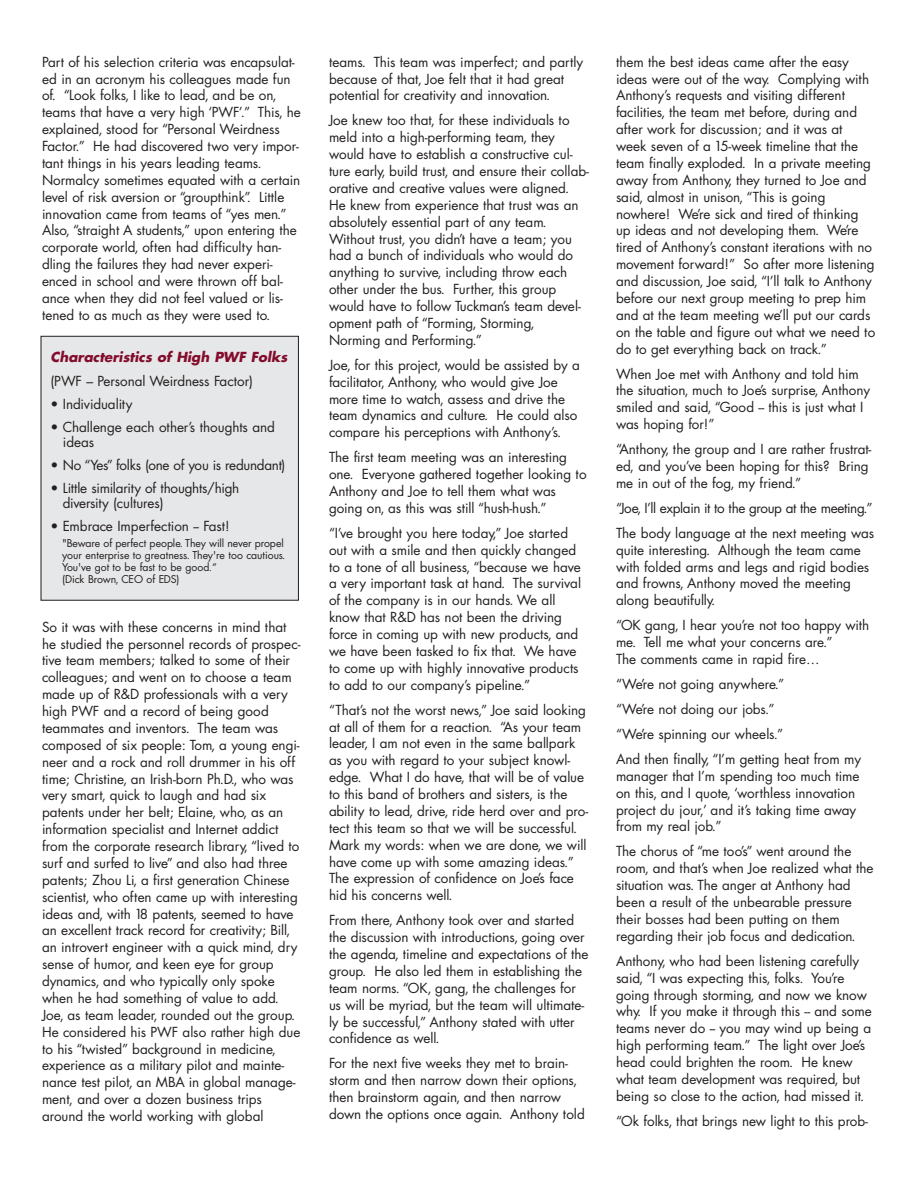
<style>
.page{position:relative;width:918px;height:1188px;background:#fff}
.page>*{position:absolute;margin:0;border:0;box-sizing:border-box;transform-origin:0 0}
.t1{font:13.5px/16.8px "Futura";letter-spacing:-.005em;color:#231f20}
.t2{font:13.5px "Futura";letter-spacing:-.025em;color:#231f20}
.t3{font:italic 700 13.5px "Futura";color:#830b2c}
.t4{font:10.5px/12px "Futura";letter-spacing:-.005em;color:#231f20}
</style>
<div class="page">
<div style="left:42px;top:337px;width:256px;height:263px;background:#e6e7e8"></div>
<div style="left:40px;top:336px;width:259px;height:265px;border:1px solid #231f20"></div>
<p class="t1" style="left:42px;top:54px;width:260px">Part of his selection criteria was encapsulat&shy;ed in an acronym his colleagues made fun of. “Look folks, I like to lead, and be on, teams that have a very high ‘PWF’.” This, he explained, stood for “Personal Weirdness Factor.” He had discovered two very impor&shy;tant things in his years leading teams.<br>Normalcy sometimes equated with a certain level of risk aversion or “groupthink”. Little innovation came from teams of “yes men.” Also, “straight A students,” upon entering the corporate world, often had difficulty han&shy;dling the failures they had never experi&shy;enced in school and were thrown off bal&shy;ance when they did not feel valued or lis&shy;tened to as much as they were used to.</p>
<p class="t3" style="left:51px;top:351px;width:241px">Characteristics of High PWF Folks</p>
<p class="t1" style="left:51px;top:374px;width:204px">(PWF – Personal Weirdness Factor)</p>
<p class="t1" style="left:51px;top:397px;width:84px">• Individuality</p>
<p class="t1" style="left:63px;top:421px;width:214px;line-height:15px;text-indent:-12px">• Challenge each other’s thoughts and ideas</p>
<p class="t2" style="left:51px;top:459px;width:236px">• No “Yes” folks (one of you is redundant)</p>
<p class="t1" style="left:63px;top:482px;width:178px;line-height:15px;text-indent:-12px">• Little similarity of thoughts/high diversity (cultures)</p>
<p class="t1" style="left:51px;top:519px;width:181px">• Embrace Imperfection -- Fast!</p>
<p class="t4" style="left:62px;top:538px;width:225px">"Beware of perfect people. They will never propel your enterprise to greatness. They're too cautious.<br>You've got to be fast to be good.“<br>(Dick Brown, CEO of EDS)</p>
<p class="t1" style="left:42px;top:619px;width:260px">So it was with these concerns in mind that he studied the personnel records of prospec&shy;tive team members; talked to some of their colleagues; and went on to choose a team made up of R&amp;D professionals with a very high PWF and a record of being good teammates and inventors. The team was composed of six people: Tom, a young engi&shy;neer and a rock and roll drummer in his off time; Christine, an Irish-born Ph.D., who was very smart, quick to laugh and had six patents under her belt; Elaine, who, as an information specialist and Internet addict from the corporate research library, “lived to surf and surfed to live” and also had three patents; Zhou Li, a first generation Chinese scientist, who often came up with interesting ideas and, with 18 patents, seemed to have an excellent track record for creativity; Bill, an introvert engineer with a quick mind, dry sense of humor, and keen eye for group dynamics, and who typically only spoke when he had something of value to add.<br>Joe, as team leader, rounded out the group.<br>He considered his PWF also rather high due to his “twisted” background in medicine, experience as a military pilot and mainte&shy;nance test pilot, an MBA in global manage&shy;ment, and over a dozen business trips around the world working with global</p>
<p class="t1" style="left:329px;top:54px;width:256px">teams. This team was imperfect; and partly because of that, Joe felt that it had great potential for creativity and innovation.</p>
<p class="t1" style="left:329px;top:113px;width:261px">Joe knew too that, for these individuals to meld into a high-performing team, they would have to establish a constructive cul&shy;ture early, build trust, and ensure their collab&shy;orative and creative values were aligned.<br>He knew from experience that trust was an absolutely essential part of any team.<br>Without trust, you didn’t have a team; you had a bunch of individuals who would do anything to survive, including throw each other under the bus. Further, this group would have to follow Tuckman’s team devel&shy;opment path of “Forming, Storming, Norming and Performing.”</p>
<p class="t1" style="left:329px;top:358px;width:252px">Joe, for this project, would be assisted by a facilitator, Anthony, who would give Joe more time to watch, assess and drive the team dynamics and culture. He could also compare his perceptions with Anthony’s.</p>
<p class="t1" style="left:329px;top:450px;width:259px">The first team meeting was an interesting one. Everyone gathered together looking to Anthony and Joe to tell them what was going on, as this was still “hush-hush.”</p>
<p class="t1" style="left:329px;top:526px;width:254px">“I’ve brought you here today,” Joe started out with a smile and then quickly changed to a tone of all business, “because we have a very important task at hand. The survival of the company is in our hands. We all know that R&amp;D has not been the driving force in coming up with new products, and we have been tasked to fix that. We have to come up with highly innovative products to add to our company’s pipeline.”</p>
<p class="t1" style="left:329px;top:702px;width:261px">“That’s not the worst news,” Joe said looking at all of them for a reaction. “As your team leader, I am not even in the same ballpark as you with regard to your subject knowl&shy;edge. What I do have, that will be of value to this band of brothers and sisters, is the ability to lead, drive, ride herd over and pro&shy;tect this team so that we will be successful.<br>Mark my words: when we are done, we will have come up with some amazing ideas.” The expression of confidence on Joe’s face hid his concerns well.</p>
<p class="t1" style="left:329px;top:913px;width:261px">From there, Anthony took over and started the discussion with introductions, going over the agenda, timeline and expectations of the group. He also led them in establishing the team norms. “OK, gang, the challenges for us will be myriad, but the team will ultimate&shy;ly be successful,” Anthony stated with utter confidence as well.</p>
<p class="t1" style="left:329px;top:1056px;width:257px">For the next five weeks they met to brain&shy;storm and then narrow down their options, then brainstorm again, and then narrow down the options once again. Anthony told</p>
<p class="t1" style="left:616px;top:54px;width:261px">them the best ideas came after the easy ideas were out of the way. Complying with Anthony’s requests and visiting different facilities, the team met before, during and after work for discussion; and it was at week seven of a 15-week timeline that the team finally exploded. In a private meeting away from Anthony, they turned to Joe and said, almost in unison, “This is going nowhere! We’re sick and tired of thinking up ideas and not developing them. We’re tired of Anthony’s constant iterations with no movement forward!” So after more listening and discussion, Joe said, “I’ll talk to Anthony before our next group meeting to prep him and at the team meeting we’ll put our cards on the table and figure out what we need to do to get everything back on track.”</p>
<p class="t1" style="left:616px;top:366px;width:256px">When Joe met with Anthony and told him the situation, much to Joe’s surprise, Anthony smiled and said, “Good -- this is just what I was hoping for!”</p>
<p class="t1" style="left:616px;top:442px;width:257px">“Anthony, the group and I are rather frustrat&shy;ed, and you’ve been hoping for this? Bring me in out of the fog, my friend.”</p>
<p class="t1" style="left:616px;top:497px;width:260px;line-height:24.9px">“Joe, I’ll explain it to the group at the meeting.”<br>The body language at the next meeting was</p>
<p class="t1" style="left:616px;top:543px;width:255px">quite interesting. Although the team came with folded arms and legs and rigid bodies and frowns, Anthony moved the meeting along beautifully.</p>
<p class="t1" style="left:616px;top:618px;width:255px">“OK gang, I hear you’re not too happy with me. Tell me what your concerns are.”<br>The comments came in rapid fire…</p>
<p class="t1" style="left:616px;top:673px;width:247px;line-height:24.9px">“We’re not going anywhere.”<br>“We’re not doing our jobs.”<br>“We’re spinning our wheels.”<br>And then finally, “I’m getting heat from my</p>
<p class="t1" style="left:616px;top:769px;width:245px">manager that I’m spending too much time on this, and I quote, ‘worthless innovation project du jour,’ and it’s taking time away from my real job.”</p>
<p class="t1" style="left:616px;top:844px;width:259px">The chorus of “me too’s” went around the room, and that’s when Joe realized what the situation was. The anger at Anthony had been a result of the unbearable pressure their bosses had been putting on them regarding their job focus and dedication.</p>
<p class="t1" style="left:616px;top:954px;width:257px">Anthony, who had been listening carefully said, “I was expecting this, folks. You’re going through storming, and now we know why. If you make it through this -- and some teams never do -- you may wind up being a high performing team.” The light over Joe’s head could brighten the room. He knew what team development was required, but being so close to the action, had missed it.</p>
<p class="t1" style="left:616px;top:1114px;width:254px">“Ok folks, that brings new light to this prob-</p>
</div>
